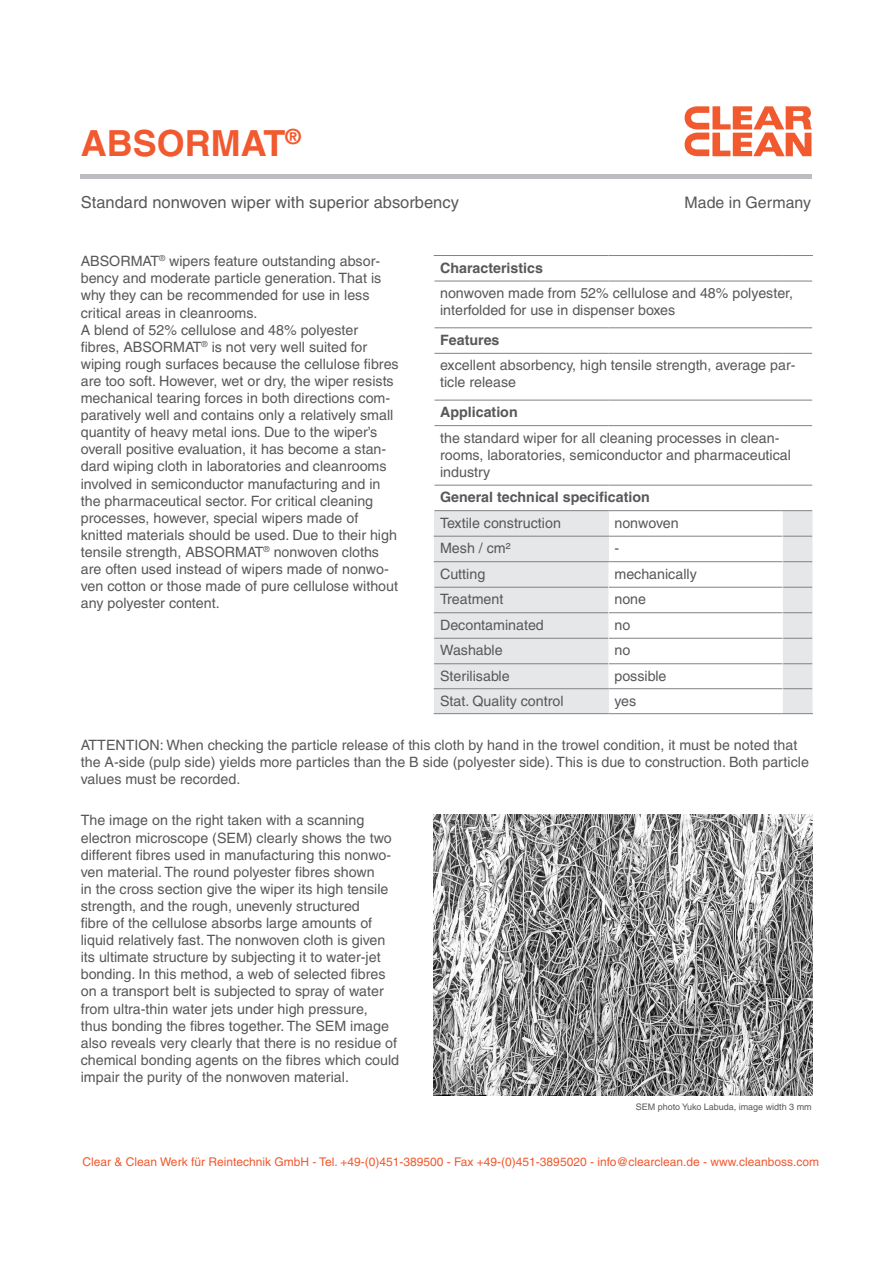
<style>
.page{position:relative;width:893px;height:1263px;background:#fff}
.page>*{position:absolute;margin:0;border:0;box-sizing:border-box;transform-origin:0 0}
.t1{font:700 36px "Helvetica";color:#f1592f}
.t2{font:16.5px "Helvetica";color:#57585a}
.t3{font:15.9px "Helvetica";color:#57585a}
.t4{font:14.25px/17.1px "Helvetica";color:#57585a}
.t5{font:700 14.25px "Helvetica";color:#57585a}
.t6{font:12px "Helvetica";color:#f1592f}
.t7{font:9px "Helvetica";color:#57585a}
</style>
<div class="page">
<svg style="left:685px;top:106px;width:127px;height:50px"></svg>
<div style="left:81px;top:174px;width:731px;height:5px;background:#bcbdc0"></div>
<div style="left:434px;top:511px;width:174px;height:25px;background:#e6e7e9"></div>
<div style="left:434px;top:536px;width:174px;height:26px;background:#e6e7e9"></div>
<div style="left:434px;top:562px;width:174px;height:126px;background:#e6e7e9"></div>
<div style="left:434px;top:689px;width:174px;height:25px;background:#e6e7e9"></div>
<hr style="left:608px;top:510px;width:175px;height:1px;background:#808285">
<hr style="left:434px;top:536px;width:174px;height:1px;background:#808285">
<hr style="left:608px;top:536px;width:174px;height:1px;background:#808285">
<hr style="left:434px;top:561px;width:174px;height:1px;background:#808285">
<hr style="left:608px;top:561px;width:174px;height:1px;background:#808285">
<hr style="left:609px;top:587px;width:173px;height:1px;background:#808285">
<hr style="left:609px;top:612px;width:173px;height:1px;background:#808285">
<hr style="left:609px;top:638px;width:173px;height:1px;background:#808285">
<hr style="left:609px;top:663px;width:173px;height:1px;background:#808285">
<hr style="left:434px;top:688px;width:174px;height:1px;background:#808285">
<hr style="left:608px;top:688px;width:174px;height:1px;background:#808285">
<hr style="left:608px;top:713px;width:175px;height:1px;background:#808285">
<hr style="left:434px;top:255px;width:174px;height:1px;background:#808285">
<hr style="left:608px;top:255px;width:175px;height:1px;background:#808285">
<hr style="left:783px;top:255px;width:30px;height:1px;background:#808285">
<hr style="left:434px;top:281px;width:174px;height:1px;background:#808285">
<hr style="left:608px;top:281px;width:175px;height:1px;background:#808285">
<svg style="left:783px;top:281px;width:29px;height:1px"></svg>
<hr style="left:434px;top:327px;width:174px;height:1px;background:#808285">
<hr style="left:608px;top:327px;width:175px;height:1px;background:#808285">
<svg style="left:783px;top:327px;width:29px;height:1px"></svg>
<hr style="left:434px;top:353px;width:174px;height:1px;background:#808285">
<hr style="left:608px;top:353px;width:175px;height:1px;background:#808285">
<svg style="left:783px;top:353px;width:29px;height:1px"></svg>
<hr style="left:434px;top:400px;width:174px;height:1px;background:#808285">
<hr style="left:608px;top:400px;width:175px;height:1px;background:#808285">
<svg style="left:783px;top:400px;width:29px;height:1px"></svg>
<hr style="left:434px;top:425px;width:174px;height:1px;background:#808285">
<hr style="left:608px;top:425px;width:175px;height:1px;background:#808285">
<svg style="left:783px;top:425px;width:29px;height:1px"></svg>
<hr style="left:434px;top:485px;width:174px;height:1px;background:#808285">
<hr style="left:608px;top:485px;width:175px;height:1px;background:#808285">
<svg style="left:783px;top:485px;width:29px;height:1px"></svg>
<hr style="left:434px;top:510px;width:174px;height:1px;background:#808285">
<hr style="left:434px;top:612px;width:174px;height:1px;background:#808285">
<hr style="left:434px;top:638px;width:174px;height:1px;background:#808285">
<hr style="left:434px;top:587px;width:174px;height:1px;background:#808285">
<hr style="left:434px;top:663px;width:174px;height:1px;background:#808285">
<hr style="left:434px;top:713px;width:174px;height:1px;background:#808285">
<svg style="left:783px;top:510px;width:30px;height:204px;background:#e2e3e5"></svg>
<img style="left:434px;top:814px;width:378px;height:281px">
<p class="t1" style="left:81px;top:122px;width:222px">ABSORMAT<sup>®</sup></p>
<p class="t2" style="left:81px;top:193px;width:380px">Standard nonwoven wiper with superior absorbency</p>
<p class="t3" style="left:685px;top:193px;width:128px">Made in Germany</p>
<p class="t4" style="left:81px;top:253px;width:302px">ABSORMAT<sup>®</sup> wipers feature outstanding absor&shy;bency and moderate particle generation. That is why they can be recommended for use in less critical areas in cleanrooms.</p>
<p class="t4" style="left:81px;top:321px;width:319px">A blend of 52% cellulose and 48% polyester fibres, ABSORMAT<sup>®</sup> is not very well suited for wiping rough surfaces because the cellulose fibres are too soft. However, wet or dry, the wiper resists mechanical tearing forces in both directions com&shy;paratively well and contains only a relatively small quantity of heavy metal ions. Due to the wiper’s overall positive evaluation, it has become a stan&shy;dard wiping cloth in laboratories and cleanrooms involved in semiconductor manufacturing and in the pharmaceutical sector. For critical cleaning processes, however, special wipers made of knitted materials should be used. Due to their high tensile strength, ABSORMAT<sup>®</sup> nonwoven cloths are often used instead of wipers made of nonwo&shy;ven cotton or those made of pure cellulose without any polyester content.</p>
<p class="t5" style="left:440px;top:259px;width:104px">Characteristics</p>
<p class="t4" style="left:440px;top:284px;width:355px">nonwoven made from 52% cellulose and 48% polyester, interfolded for use in dispenser boxes</p>
<p class="t5" style="left:440px;top:331px;width:61px">Features</p>
<p class="t4" style="left:440px;top:357px;width:357px">excellent absorbency, high tensile strength, average par&shy;ticle release</p>
<p class="t5" style="left:440px;top:403px;width:79px">Application</p>
<p class="t4" style="left:440px;top:429px;width:352px">the standard wiper for all cleaning processes in clean&shy;rooms, laboratories, semiconductor and pharmaceutical industry</p>
<p class="t5" style="left:440px;top:488px;width:211px">General technical specification</p>
<p class="t4" style="left:440px;top:514px;width:122px">Textile construction</p>
<p class="t4" style="left:614px;top:514px;width:66px">nonwoven</p>
<p class="t4" style="left:440px;top:540px;width:72px">Mesh / cm²</p>
<p class="t4" style="left:614px;top:540px;width:6px">-</p>
<p class="t4" style="left:440px;top:565px;width:47px">Cutting</p>
<p class="t4" style="left:614px;top:565px;width:84px">mechanically</p>
<p class="t4" style="left:440px;top:591px;width:65px">Treatment</p>
<p class="t4" style="left:614px;top:591px;width:33px">none</p>
<p class="t4" style="left:440px;top:616px;width:105px">Decontaminated</p>
<p class="t4" style="left:614px;top:616px;width:17px">no</p>
<p class="t4" style="left:440px;top:642px;width:64px">Washable</p>
<p class="t4" style="left:614px;top:642px;width:17px">no</p>
<p class="t4" style="left:440px;top:667px;width:71px">Sterilisable</p>
<p class="t4" style="left:614px;top:667px;width:53px">possible</p>
<p class="t4" style="left:440px;top:692px;width:125px">Stat. Quality control</p>
<p class="t4" style="left:614px;top:692px;width:23px">yes</p>
<p class="t4" style="left:81px;top:736px;width:730px">ATTENTION: When checking the particle release of this cloth by hand in the trowel condition, it must be noted that the A-side (pulp side) yields more particles than the B side (polyester side). This is due to construction. Both particle values must be recorded.</p>
<p class="t4" style="left:81px;top:812px;width:320px">The image on the right taken with a scanning electron microscope (SEM) clearly shows the two different fibres used in manufacturing this nonwo&shy;ven material. The round polyester fibres shown<br>in the cross section give the wiper its high tensile strength, and the rough, unevenly structured<br>fibre of the cellulose absorbs large amounts of liquid relatively fast. The nonwoven cloth is given its ultimate structure by subjecting it to water-jet bonding. In this method, a web of selected fibres on a transport belt is subjected to spray of water from ultra-thin water jets under high pressure,<br>thus bonding the fibres together. The SEM image also reveals very clearly that there is no residue of chemical bonding agents on the fibres which could impair the purity of the nonwoven material.</p>
<p class="t7" style="left:636px;top:1102px;width:177px">SEM photo Yuko Labuda, image width 3 mm</p>
<p class="t6" style="left:82px;top:1155px;width:738px">Clear &amp; Clean Werk für Reintechnik GmbH - Tel. +49-(0)451-389500 - Fax +49-(0)451-3895020 - info@clearclean.de - www.cleanboss.com</p>
</div>
